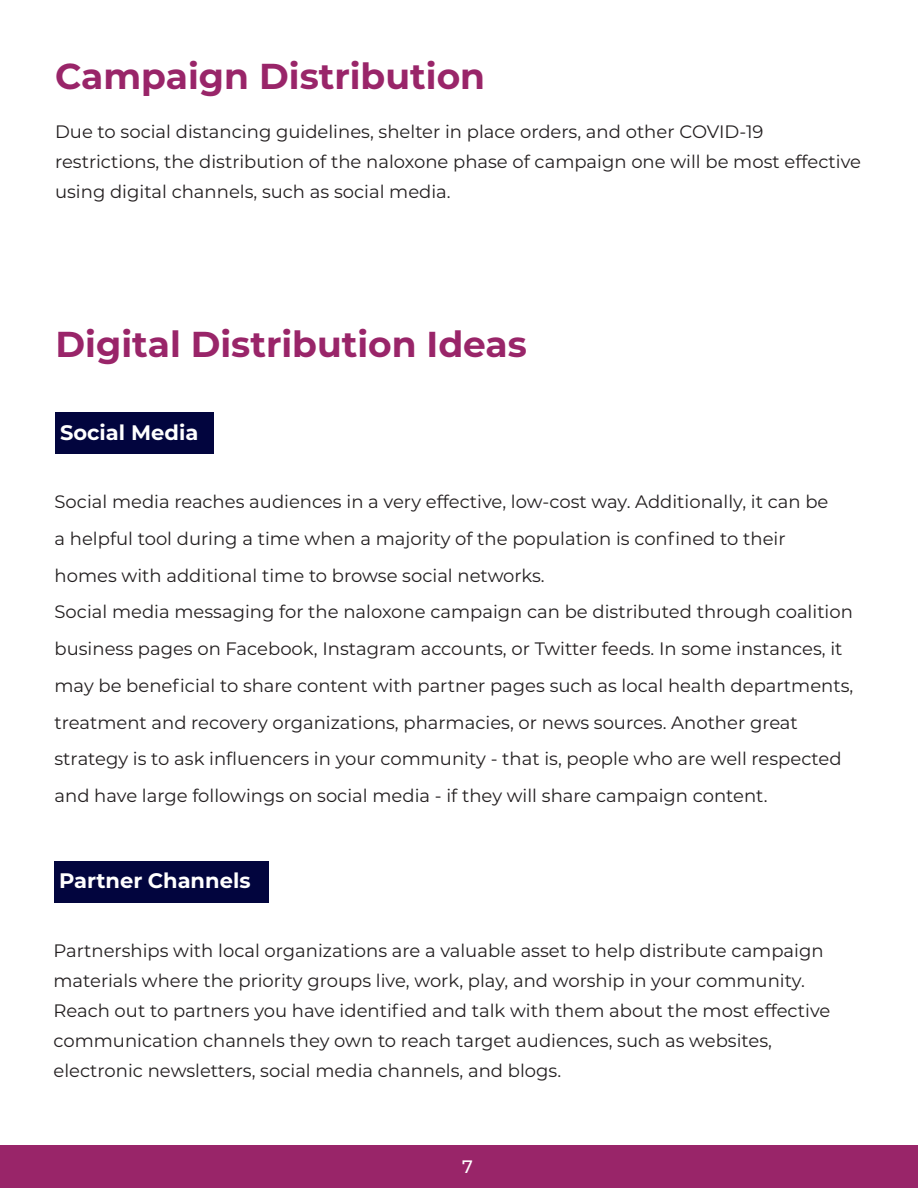
<style>
.page{position:relative;width:918px;height:1188px;background:#fff}
.page>*{position:absolute;margin:0;border:0;box-sizing:border-box;transform-origin:0 0}
.Heading{font:700 36px "Montserrat";color:#992569}
.t1{font:700 21px "Montserrat";color:#fff}
.t2{font:18px/30px "Montserrat";color:#231f20}
.t3{font:500 18px "Montserrat";color:#fff}
</style>
<div class="page">
<div style="left:0;top:1145px;width:918px;height:43px;background:#992569"></div>
<div style="left:56px;top:412px;width:158px;height:42px;background:#02053e"></div>
<div style="left:55px;top:861px;width:214px;height:41px;background:#02053e"></div>
<p class="Heading" style="left:55px;top:51px;width:432px">Campaign Distribution</p>
<p class="t2" style="left:55px;top:116px;width:808px">Due to social distancing guidelines, shelter in place orders, and other COVID-19 restrictions, the distribution of the naloxone phase of campaign one will be most effective using digital channels, such as social media.</p>
<p class="Heading" style="left:56px;top:318px;width:473px">Digital Distribution Ideas</p>
<p class="t1" style="left:60px;top:417px;width:140px">Social Media</p>
<p class="t2" style="left:55px;top:486px;width:775px">Social media reaches audiences in a very effective, low-cost way. Additionally, it can be</p>
<p class="t2" style="left:55px;top:523px;width:733px">a helpful tool during a time when a majority of the population is confined to their</p>
<p class="t2" style="left:55px;top:560px;width:492px">homes with additional time to browse social networks.</p>
<p class="t2" style="left:55px;top:596px;width:800px">Social media messaging for the naloxone campaign can be distributed through coalition</p>
<p class="t2" style="left:55px;top:633px;width:790px">business pages on Facebook, Instagram accounts, or Twitter feeds. In some instances, it</p>
<p class="t2" style="left:55px;top:670px;width:800px">may be beneficial to share content with partner pages such as local health departments,</p>
<p class="t2" style="left:55px;top:707px;width:745px">treatment and recovery organizations, pharmacies, or news sources. Another great</p>
<p class="t2" style="left:55px;top:743px;width:789px">strategy is to ask influencers in your community - that is, people who are well respected</p>
<p class="t2" style="left:55px;top:780px;width:715px">and have large followings on social media - if they will share campaign content.</p>
<p class="t1" style="left:59px;top:866px;width:193px">Partner Channels</p>
<p class="t2" style="left:53px;top:935px;width:778px">Partnerships with local organizations are a valuable asset to help distribute campaign materials where the priority groups live, work, play, and worship in your community.<br>Reach out to partners you have identified and talk with them about the most effective communication channels they own to reach target audiences, such as websites, electronic newsletters, social media channels, and blogs.</p>
<p class="t3" style="left:462px;top:1154px;width:12px">7</p>
</div>
